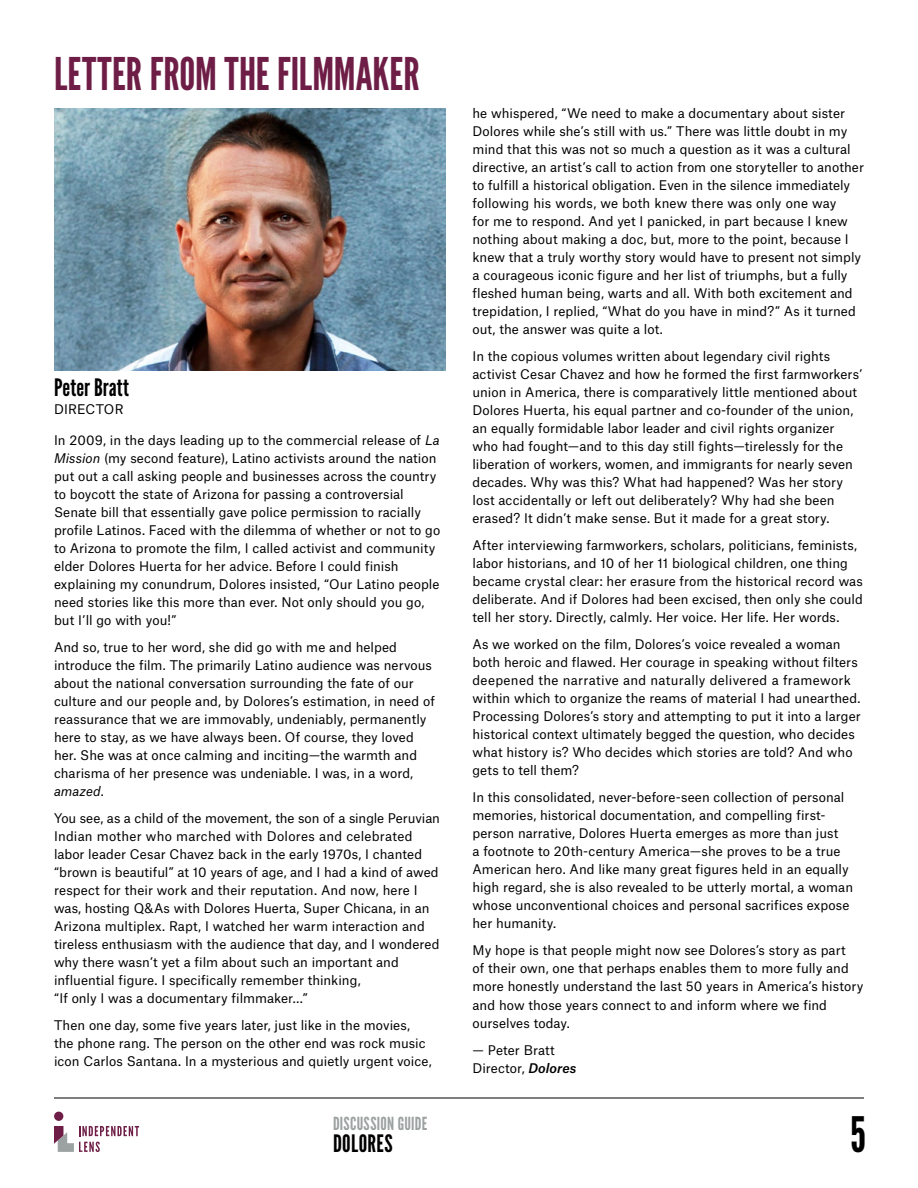
<style>
.page{position:relative;width:918px;height:1188px;background:#fff}
.page>*{position:absolute;margin:0;border:0;box-sizing:border-box;transform-origin:0 0}
.t1{font:48.75px "League Gothic";color:#000;scale:.94 1}
.t2{font:45px "League Gothic";letter-spacing:.005em;color:#6e1e46}
.t3{font:24px "League Gothic";letter-spacing:.01em;color:#000}
.t4{font:18px "League Gothic";letter-spacing:.015em;color:#9ca1a2}
.t5{font:12.75px/18px "Atlas Grotesk";letter-spacing:.005em;color:#000}
.s1{font-style:italic}
.s2{font-weight:500;font-style:italic}
</style>
<div class="page">
<hr style="left:54px;top:1098px;width:810px;height:1px;background:#000">
<div style="left:54px;top:1112px;width:9px;height:9px;background:#6e1e46;border-radius:50%"></div>
<svg style="left:54px;top:1126px;width:85px;height:26px"></svg>
<img style="left:54px;top:108px;width:391px;height:262px">
<h2 class="t2" style="left:54px;top:47px;width:367px">LETTER FROM THE FILMMAKER</h2>
<h3 class="t3" style="left:54px;top:373px;width:77px">Peter Bratt</h3>
<p class="t5" style="left:54px;top:399px;width:71px">DIRECTOR</p>
<p class="t5" style="left:54px;top:430px;width:388px">In 2009, in the days leading up to the commercial release of <span class="s1">La Mission</span> (my second feature), Latino activists around the nation put out a call asking people and businesses across the country to boycott the state of Arizona for passing a controversial Senate bill that essentially gave police permission to racially profile Latinos. Faced with the dilemma of whether or not to go to Arizona to promote the film, I called activist and community elder Dolores Huerta for her advice. Before I could finish explaining my conundrum, Dolores insisted, “Our Latino people need stories like this more than ever. Not only should you go, but I’ll go with you!”</p>
<p class="t5" style="left:54px;top:637px;width:382px">And so, true to her word, she did go with me and helped introduce the film. The primarily Latino audience was nervous about the national conversation surrounding the fate of our culture and our people and, by Dolores’s estimation, in need of reassurance that we are immovably, undeniably, permanently here to stay, as we have always been. Of course, they loved her. She was at once calming and inciting—the warmth and charisma of her presence was undeniable. I was, in a word, <span class="s1">amazed</span>.</p>
<p class="t5" style="left:54px;top:808px;width:388px">You see, as a child of the movement, the son of a single Peruvian Indian mother who marched with Dolores and celebrated labor leader Cesar Chavez back in the early 1970s, I chanted “brown is beautiful” at 10 years of age, and I had a kind of awed respect for their work and their reputation. And now, here I was, hosting Q&amp;As with Dolores Huerta, Super Chicana, in an Arizona multiplex. Rapt, I watched her warm interaction and tireless enthusiasm with the audience that day, and I wondered why there wasn’t yet a film about such an important and influential figure. I specifically remember thinking,<br>“If only I was a documentary filmmaker…”</p>
<p class="t5" style="left:54px;top:1015px;width:379px">Then one day, some five years later, just like in the movies, the phone rang. The person on the other end was rock music icon Carlos Santana. In a mysterious and quietly urgent voice,</p>
<h3 class="t4" style="left:333px;top:1112px;width:96px">DISCUSSION GUIDE</h3>
<h3 class="t3" style="left:333px;top:1129px;width:61px">DOLORES</h3>
<p class="t5" style="left:473px;top:103px;width:393px">he whispered, “We need to make a documentary about sister Dolores while she’s still with us.” There was little doubt in my mind that this was not so much a question as it was a cultural directive, an artist’s call to action from one storyteller to another to fulfill a historical obligation. Even in the silence immediately following his words, we both knew there was only one way<br>for me to respond. And yet I panicked, in part because I knew nothing about making a doc, but, more to the point, because I knew that a truly worthy story would have to present not simply a courageous iconic figure and her list of triumphs, but a fully fleshed human being, warts and all. With both excitement and trepidation, I replied, “What do you have in mind?” As it turned out, the answer was quite a lot.</p>
<p class="t5" style="left:473px;top:346px;width:391px">In the copious volumes written about legendary civil rights activist Cesar Chavez and how he formed the first farmworkers’ union in America, there is comparatively little mentioned about Dolores Huerta, his equal partner and co-founder of the union, an equally formidable labor leader and civil rights organizer who had fought—and to this day still fights—tirelessly for the liberation of workers, women, and immigrants for nearly seven decades. Why was this? What had happened? Was her story lost accidentally or left out deliberately? Why had she been erased? It didn’t make sense. But it made for a great story.</p>
<p class="t5" style="left:473px;top:535px;width:392px">After interviewing farmworkers, scholars, politicians, feminists, labor historians, and 10 of her 11 biological children, one thing became crystal clear: her erasure from the historical record was deliberate. And if Dolores had been excised, then only she could tell her story. Directly, calmly. Her voice. Her life. Her words.</p>
<p class="t5" style="left:473px;top:634px;width:390px">As we worked on the film, Dolores’s voice revealed a woman both heroic and flawed. Her courage in speaking without filters deepened the narrative and naturally delivered a framework within which to organize the reams of material I had unearthed.<br>Processing Dolores’s story and attempting to put it into a larger historical context ultimately begged the question, who decides what history is? Who decides which stories are told? And who gets to tell them?</p>
<p class="t5" style="left:473px;top:787px;width:382px">In this consolidated, never-before-seen collection of personal memories, historical documentation, and compelling first&shy;person narrative, Dolores Huerta emerges as more than just<br>a footnote to 20th-century America—she proves to be a true American hero. And like many great figures held in an equally high regard, she is also revealed to be utterly mortal, a woman whose unconventional choices and personal sacrifices expose her humanity.</p>
<p class="t5" style="left:473px;top:940px;width:392px">My hope is that people might now see Dolores’s story as part<br>of their own, one that perhaps enables them to more fully and more honestly understand the last 50 years in America’s history and how those years connect to and inform where we find ourselves today.</p>
<p class="t5" style="left:473px;top:1039px;width:105px">— Peter Bratt<br>Director, <span class="s2">Dolores</span></p>
<h1 class="t1" style="left:850px;top:1106px;width:18px">5</h1>
</div>
